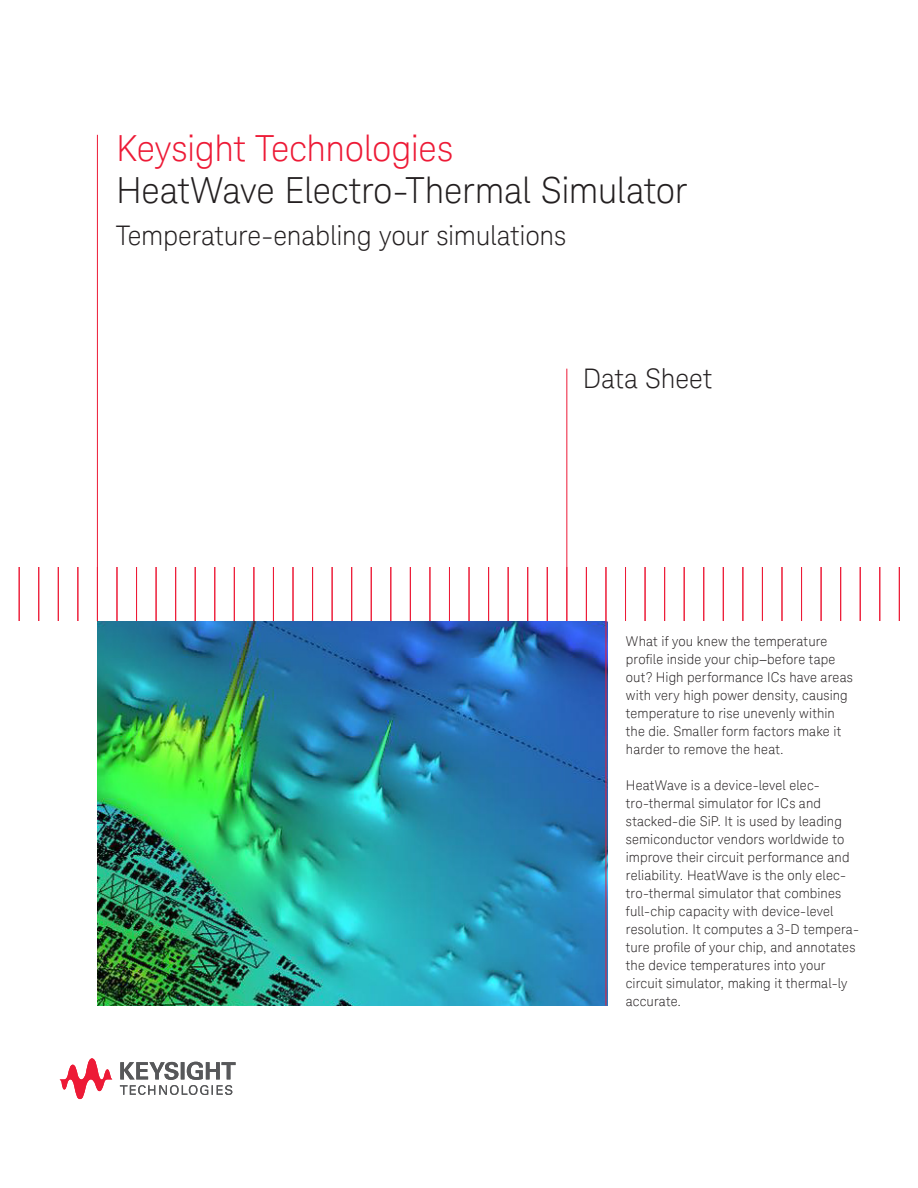
<style>
.page{position:relative;width:918px;height:1188px;background:#fff}
.page>*{position:absolute;margin:0;border:0;box-sizing:border-box;transform-origin:0 0}
.K_Title_-_Main__Blac{font:300 36px "Keysight Sans";letter-spacing:-.01em;color:#231f20}
.K_Title_-_Main__Red{font:300 36px "Keysight Sans";letter-spacing:-.01em;color:#ed1a36}
.K_Title_-_Subhead{font:300 27px "Keysight Sans";letter-spacing:-.01em;color:#231f20}
.K_Title_-_Document_T{font:300 27px "Keysight Sans";letter-spacing:-.005em;color:#231f20}
.K_Body_Text{font:300 13.5px/18px "Keysight Sans";letter-spacing:.01em;color:#231f20}
.s1{font-family:"Agilent Condensed CFF";font-weight:400}
</style>
<div class="page">
<img style="left:98px;top:621px;width:508px;height:385px">
<svg style="left:120px;top:1062px;width:116px;height:33px"></svg>
<svg style="left:60px;top:1058px;width:53px;height:41px"></svg>
<hr style="left:19px;top:567px;width:1px;height:54px;background:#ed1a36">
<hr style="left:38px;top:567px;width:1px;height:54px;background:#ed1a36">
<hr style="left:58px;top:567px;width:1px;height:54px;background:#ed1a36">
<hr style="left:77px;top:567px;width:1px;height:54px;background:#ed1a36">
<hr style="left:97px;top:135px;width:1px;height:486px;background:#ed1a36">
<hr style="left:117px;top:567px;width:1px;height:54px;background:#ed1a36">
<hr style="left:136px;top:567px;width:1px;height:54px;background:#ed1a36">
<hr style="left:156px;top:567px;width:1px;height:54px;background:#ed1a36">
<hr style="left:175px;top:567px;width:1px;height:54px;background:#ed1a36">
<hr style="left:195px;top:567px;width:1px;height:54px;background:#ed1a36">
<hr style="left:214px;top:567px;width:1px;height:54px;background:#ed1a36">
<hr style="left:234px;top:567px;width:1px;height:54px;background:#ed1a36">
<hr style="left:254px;top:567px;width:1px;height:54px;background:#ed1a36">
<hr style="left:273px;top:567px;width:1px;height:54px;background:#ed1a36">
<hr style="left:293px;top:567px;width:1px;height:54px;background:#ed1a36">
<hr style="left:312px;top:567px;width:1px;height:54px;background:#ed1a36">
<hr style="left:332px;top:567px;width:1px;height:54px;background:#ed1a36">
<hr style="left:351px;top:567px;width:1px;height:54px;background:#ed1a36">
<hr style="left:371px;top:567px;width:1px;height:54px;background:#ed1a36">
<hr style="left:390px;top:567px;width:1px;height:54px;background:#ed1a36">
<hr style="left:410px;top:567px;width:1px;height:54px;background:#ed1a36">
<hr style="left:430px;top:567px;width:1px;height:54px;background:#ed1a36">
<hr style="left:449px;top:567px;width:1px;height:54px;background:#ed1a36">
<hr style="left:469px;top:567px;width:1px;height:54px;background:#ed1a36">
<hr style="left:488px;top:567px;width:1px;height:54px;background:#ed1a36">
<hr style="left:508px;top:567px;width:1px;height:54px;background:#ed1a36">
<hr style="left:527px;top:567px;width:1px;height:54px;background:#ed1a36">
<hr style="left:547px;top:567px;width:1px;height:54px;background:#ed1a36">
<hr style="left:566px;top:369px;width:1px;height:252px;background:#ed1a36">
<hr style="left:586px;top:567px;width:1px;height:54px;background:#ed1a36">
<hr style="left:606px;top:567px;width:1px;height:439px;background:#ed1a36">
<hr style="left:625px;top:567px;width:1px;height:54px;background:#ed1a36">
<hr style="left:645px;top:567px;width:1px;height:54px;background:#ed1a36">
<hr style="left:664px;top:567px;width:1px;height:54px;background:#ed1a36">
<hr style="left:684px;top:567px;width:1px;height:54px;background:#ed1a36">
<hr style="left:703px;top:567px;width:1px;height:54px;background:#ed1a36">
<hr style="left:723px;top:567px;width:1px;height:54px;background:#ed1a36">
<hr style="left:742px;top:567px;width:1px;height:54px;background:#ed1a36">
<hr style="left:762px;top:567px;width:1px;height:54px;background:#ed1a36">
<hr style="left:782px;top:567px;width:1px;height:54px;background:#ed1a36">
<hr style="left:801px;top:567px;width:1px;height:54px;background:#ed1a36">
<hr style="left:821px;top:567px;width:1px;height:54px;background:#ed1a36">
<hr style="left:840px;top:567px;width:1px;height:54px;background:#ed1a36">
<hr style="left:860px;top:567px;width:1px;height:54px;background:#ed1a36">
<hr style="left:879px;top:567px;width:1px;height:54px;background:#ed1a36">
<hr style="left:899px;top:567px;width:1px;height:54px;background:#ed1a36">
<p class="K_Title_-_Main__Red" style="left:116px;top:127px;width:339px">Keysight Technologies</p>
<p class="K_Title_-_Main__Blac" style="left:116px;top:169px;width:573px">HeatWave Electro-Thermal Simulator</p>
<p class="K_Title_-_Subhead" style="left:116px;top:220px;width:452px">Temperature-enabling your simulations</p>
<p class="K_Title_-_Document_T" style="left:583px;top:362px;width:131px">Data Sheet</p>
<p class="K_Body_Text" style="left:626px;top:632px;width:229px">What if you knew the temperature profile inside your chip<span class="s1">–</span>before tape out? High performance ICs have areas with very high power density, causing temperature to rise unevenly within the die. Smaller form factors make it harder to remove the heat.</p>
<p class="K_Body_Text" style="left:626px;top:776px;width:235px">HeatWave is a device-level elec&shy;tro-thermal simulator for ICs and stacked-die SiP. It is used by leading semiconductor vendors worldwide to improve their circuit performance and reliability. HeatWave is the only elec&shy;tro-thermal simulator that combines full-chip capacity with device-level resolution. It computes a 3-D tempera&shy;ture profile of your chip, and annotates the device temperatures into your circuit simulator, making it thermal-ly accurate.</p>
</div>
